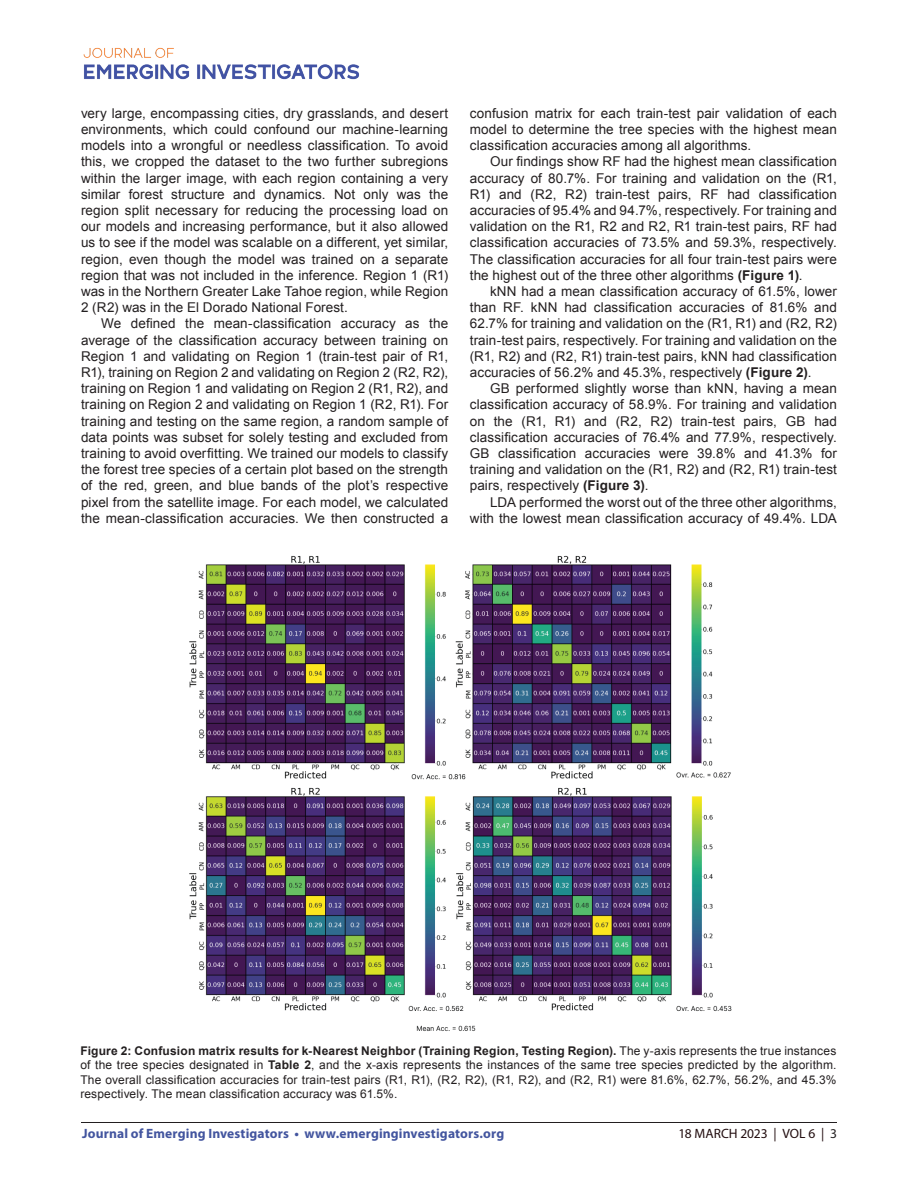
<style>
.page{position:relative;width:918px;height:1188px;background:#fff}
.page>*{position:absolute;margin:0;border:0;box-sizing:border-box;transform-origin:0 0}
.t1{font:13.5px/16.2px "Arial";letter-spacing:.01em;color:#231f20;text-align:justify}
.t2{font:700 13.5px "Myriad Pro";letter-spacing:.01em;color:#43559f}
.t3{font:13.5px "Myriad Pro";letter-spacing:-.005em;color:#230e10}
.t4{font:12px/14.4px "Arial";letter-spacing:.01em;color:#231f20;text-align:justify}
.s1{font-weight:700}
.s2{color:#231f20}
</style>
<div class="page">
<hr style="left:81px;top:1122px;width:756px;height:1px;background:#231f20">
<img style="left:83px;top:47px;width:277px;height:33px">
<img style="left:189px;top:555px;width:543px;height:476px">
<p class="t1" style="left:81px;top:105px;width:369px">very large, encompassing cities, dry grasslands, and desert environments, which could confound our machine-learning models into a wrongful or needless classification. To avoid this, we cropped the dataset to the two further subregions within the larger image, with each region containing a very similar forest structure and dynamics. Not only was the region split necessary for reducing the processing load on our models and increasing performance, but it also allowed us to see if the model was scalable on a different, yet similar, region, even though the model was trained on a separate region that was not included in the inference. Region 1 (R1) was in the Northern Greater Lake Tahoe region, while Region 2 (R2) was in the El Dorado National Forest.</p>
<p class="t1" style="left:81px;top:316px;width:369px;text-indent:20px">We defined the mean-classification accuracy as the average of the classification accuracy between training on Region 1 and validating on Region 1 (train-test pair of R1, R1), training on Region 2 and validating on Region 2 (R2, R2), training on Region 1 and validating on Region 2 (R1, R2), and training on Region 2 and validating on Region 1 (R2, R1). For training and testing on the same region, a random sample of data points was subset for solely testing and excluded from training to avoid overfitting. We trained our models to classify the forest tree species of a certain plot based on the strength of the red, green, and blue bands of the plot’s respective pixel from the satellite image. For each model, we calculated the mean-classification accuracies. We then constructed a</p>
<p class="t1" style="left:470px;top:105px;width:369px">confusion matrix for each train-test pair validation of each model to determine the tree species with the highest mean classification accuracies among all algorithms.</p>
<p class="t1" style="left:470px;top:154px;width:369px;text-indent:20px">Our findings show RF had the highest mean classification accuracy of 80.7%. For training and validation on the (R1, R1) and (R2, R2) train-test pairs, RF had classification accuracies of 95.4% and 94.7%, respectively. For training and validation on the R1, R2 and R2, R1 train-test pairs, RF had classification accuracies of 73.5% and 59.3%, respectively.<br>The classification accuracies for all four train-test pairs were the highest out of the three other algorithms <span class="s1">(Figure 1)</span>.</p>
<p class="t1" style="left:470px;top:283px;width:369px;text-indent:20px">kNN had a mean classification accuracy of 61.5%, lower than RF. kNN had classification accuracies of 81.6% and 62.7% for training and validation on the (R1, R1) and (R2, R2) train-test pairs, respectively. For training and validation on the (R1, R2) and (R2, R1) train-test pairs, kNN had classification accuracies of 56.2% and 45.3%, respectively <span class="s1">(Figure 2)</span>.</p>
<p class="t1" style="left:470px;top:381px;width:369px;text-indent:20px">GB performed slightly worse than kNN, having a mean classification accuracy of 58.9%. For training and validation on the (R1, R1) and (R2, R2) train-test pairs, GB had classification accuracies of 76.4% and 77.9%, respectively.<br>GB classification accuracies were 39.8% and 41.3% for training and validation on the (R1, R2) and (R2, R1) train-test pairs, respectively <span class="s1">(Figure 3)</span>.</p>
<p class="t1" style="left:470px;top:494px;width:369px;text-align:right">LDA performed the worst out of the three other algorithms, with the lowest mean classification accuracy of 49.4%. LDA</p>
<p class="t4" style="left:80px;top:1043px;width:758px"><span class="s1">Figure 2: Confusion matrix results for k-Nearest Neighbor (Training Region, Testing Region).</span> The y-axis represents the true instances of the tree species designated in <span class="s1">Table 2</span>, and the x-axis represents the instances of the same tree species predicted by the algorithm.<br>The overall classification accuracies for train-test pairs (R1, R1), (R2, R2), (R1, R2), and (R2, R1) were 81.6%, 62.7%, 56.2%, and 45.3% respectively. The mean classification accuracy was 61.5%.</p>
<p class="t2" style="left:82px;top:1125px;width:424px">Journal of Emerging Investigators • www.emerginginvestigators.org</p>
<p class="t3" style="left:678px;top:1125px;width:160px">18 MARCH 2023 | VOL 6 | <span class="s2">3</span></p>
</div>
